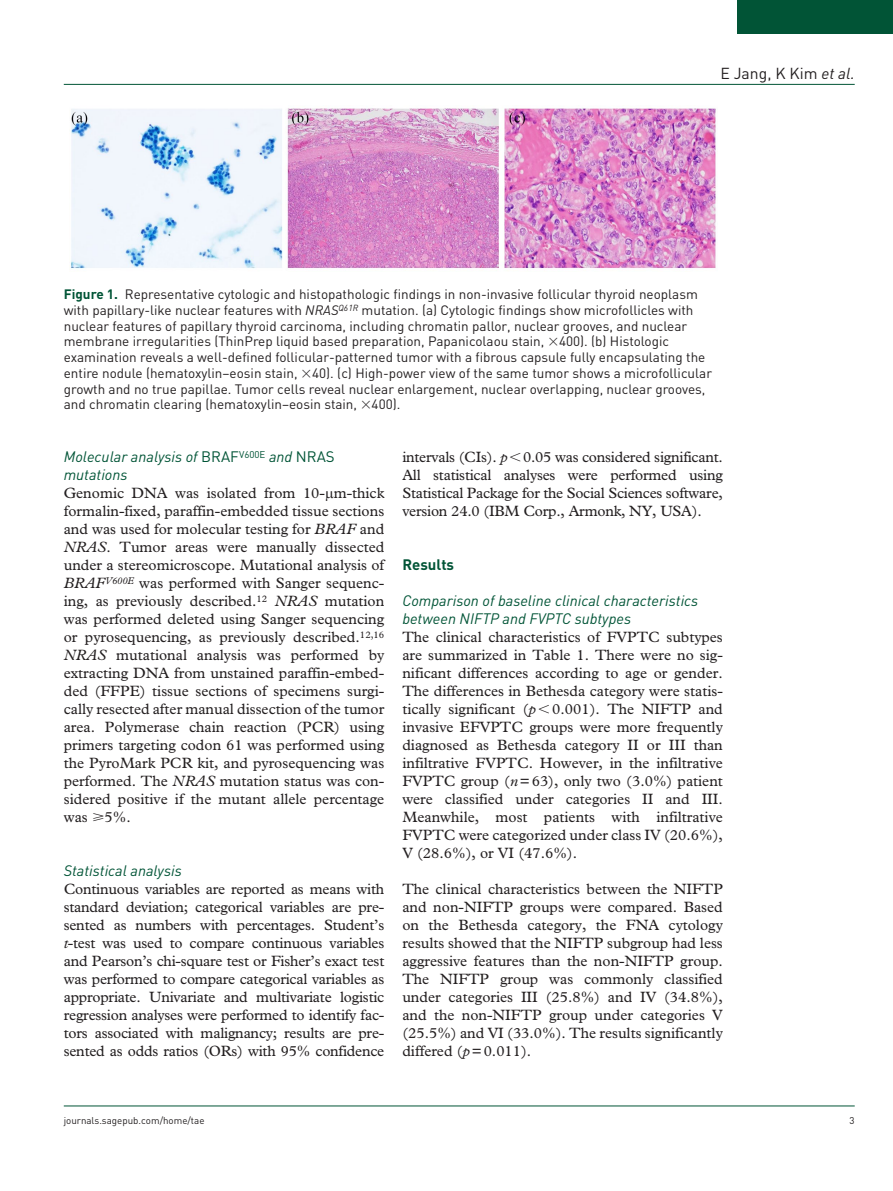
<style>
.page{position:relative;width:893px;height:1191px;background:#fff}
.page>*{position:absolute;margin:0;border:0;box-sizing:border-box;transform-origin:0 0}
.t1{font:15.75px "DIN";color:#231f20}
.t2{font:15px/18px "Plantin Std";color:#231f20;text-align:justify}
.t3{font:italic 15px/18px "DIN";color:#015436}
.t4{font:700 15px "DIN";color:#015436}
.t5{font:13.5px/15.8px "DIN";color:#231f20}
.t6{font:9.75px "DIN";color:#231f20}
.s1{font-style:italic}
.s2{font-weight:700;color:#015436}
.s3{font-style:normal}
</style>
<div class="page">
<hr style="left:64px;top:84px;width:791px;height:1px;background:#015436">
<hr style="left:64px;top:1105px;width:791px;height:1px;background:#015436">
<div style="left:738px;top:0;width:155px;height:34px;background:#015436"></div>
<img style="left:70px;top:107px;width:646px;height:162px">
<p class="t1" style="left:720px;top:63px;width:136px">E Jang, K Kim <span class="s1">et al.</span></p>
<p class="t5" style="left:64px;top:286px;width:650px"><span class="s2">Figure 1.</span> Representative cytologic and histopathologic findings in non-invasive follicular thyroid neoplasm with papillary-like nuclear features with <span class="s1">NRAS</span><sup>Q61R</sup> mutation. (a) Cytologic findings show microfollicles with nuclear features of papillary thyroid carcinoma, including chromatin pallor, nuclear grooves, and nuclear membrane irregularities (ThinPrep liquid based preparation, Papanicolaou stain, 400). (b) Histologic examination reveals a well-defined follicular-patterned tumor with a fibrous capsule fully encapsulating the entire nodule (hematoxylin–eosin stain, 40). (c) High-power view of the same tumor shows a microfollicular growth and no true papillae. Tumor cells reveal nuclear enlargement, nuclear overlapping, nuclear grooves, and chromatin clearing (hematoxylin–eosin stain, 400).</p>
<p class="t3" style="left:64px;top:447px;width:272px">Molecular analysis of <span class="s3">BRAF</span><sup>V600E</sup> and <span class="s3">NRAS </span>mutations</p>
<p class="t2" style="left:64px;top:484px;width:322px">Genomic DNA was isolated from 10- m-thick formalin-fixed, paraffin-embedded tissue sections and was used for molecular testing for <span class="s1">BRAF</span> and <span class="s1">NRAS</span>. Tumor areas were manually dissected under a stereomicroscope. Mutational analysis of <span class="s1">BRAF</span><sup>V600E</sup> was performed with Sanger sequenc&shy;ing, as previously described.<sup>12</sup> <span class="s1">NRAS</span> mutation was performed deleted using Sanger sequencing or pyrosequencing, as previously described.<sup>12,16<br></sup><span class="s1">NRAS</span> mutational analysis was performed by extracting DNA from unstained paraffin-embed&shy;ded (FFPE) tissue sections of specimens surgi&shy;cally resected after manual dissection of the tumor area. Polymerase chain reaction (PCR) using primers targeting codon 61 was performed using the PyroMark PCR kit, and pyrosequencing was performed. The <span class="s1">NRAS</span> mutation status was con&shy;sidered positive if the mutant allele percentage was ⩾5%.</p>
<p class="t3" style="left:64px;top:861px;width:119px">Statistical analysis</p>
<p class="t2" style="left:64px;top:880px;width:322px">Continuous variables are reported as means with standard deviation; categorical variables are pre&shy;sented as numbers with percentages. Student’s <span class="s1">t</span>-test was used to compare continuous variables and Pearson’s chi-square test or Fisher’s exact test was performed to compare categorical variables as appropriate. Univariate and multivariate logistic regression analyses were performed to identify fac&shy;tors associated with malignancy; results are pre&shy;sented as odds ratios (ORs) with 95% confidence</p>
<p class="t2" style="left:402px;top:448px;width:322px">intervals (CIs). <span class="s1">p</span> 0.05 was considered significant.<br>All statistical analyses were performed using Statistical Package for the Social Sciences software, version 24.0 (IBM Corp., Armonk, NY, USA).</p>
<p class="t4" style="left:402px;top:555px;width:53px">Results</p>
<p class="t3" style="left:402px;top:591px;width:297px">Comparison of baseline clinical characteristics between NIFTP and FVPTC subtypes</p>
<p class="t2" style="left:402px;top:628px;width:322px">The clinical characteristics of FVPTC subtypes are summarized in Table 1. There were no sig&shy;nificant differences according to age or gender.<br>The differences in Bethesda category were statis&shy;tically significant (<span class="s1">p</span> 0.001). The NIFTP and invasive EFVPTC groups were more frequently diagnosed as Bethesda category II or III than infiltrative FVPTC. However, in the infiltrative FVPTC group (<span class="s1">n</span>=63), only two (3.0%) patient were classified under categories II and III.<br>Meanwhile, most patients with infiltrative FVPTC were categorized under class IV (20.6%), V (28.6%), or VI (47.6%).</p>
<p class="t2" style="left:402px;top:880px;width:322px">The clinical characteristics between the NIFTP and non-NIFTP groups were compared. Based on the Bethesda category, the FNA cytology results showed that the NIFTP subgroup had less aggressive features than the non-NIFTP group.<br>The NIFTP group was commonly classified under categories III (25.8%) and IV (34.8%), and the non-NIFTP group under categories V (25.5%) and VI (33.0%). The results significantly differed (<span class="s1">p</span>=0.011).</p>
<p class="t6" style="left:64px;top:1114px;width:142px">journals.sagepub.com/home/tae</p>
<p class="t6" style="left:850px;top:1114px;width:7px">3</p>
</div>
